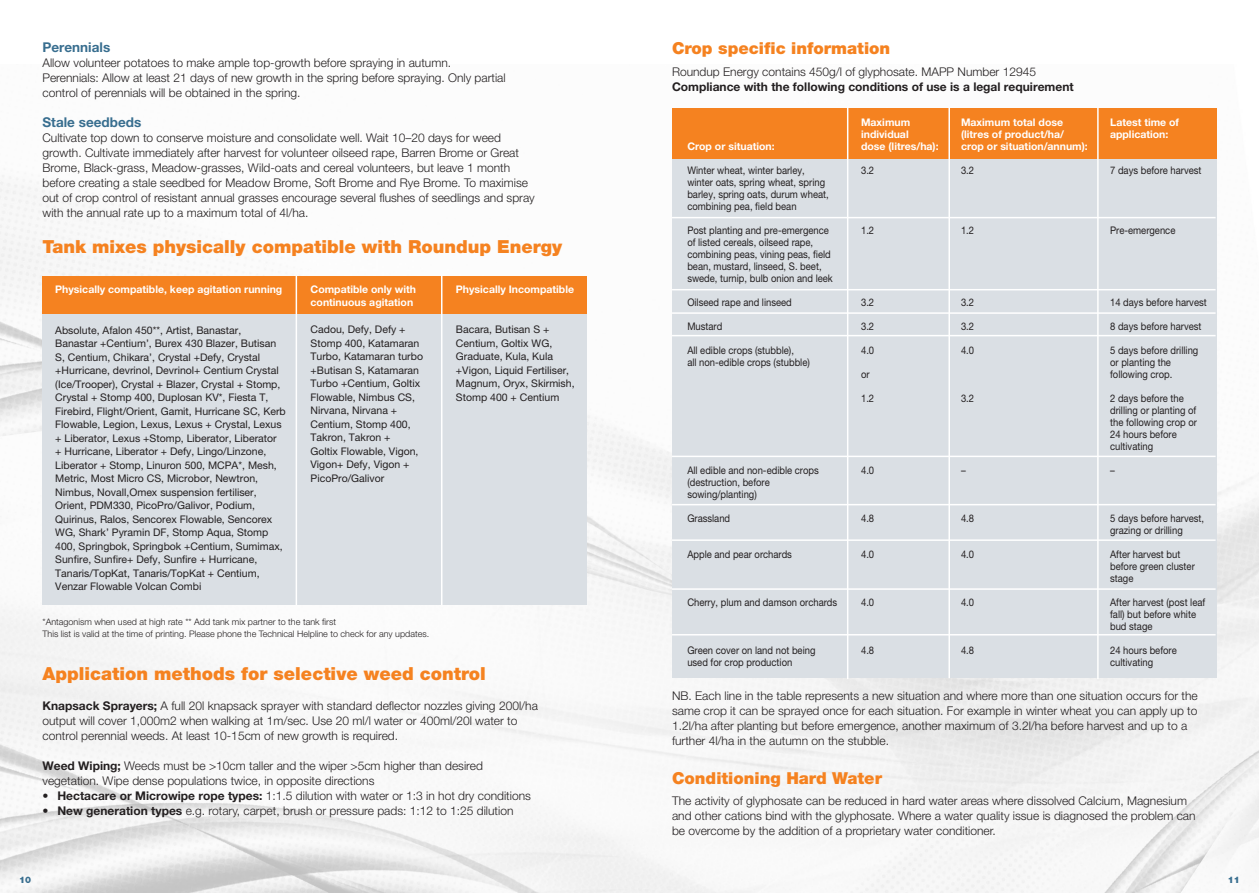
<style>
.page{position:relative;width:1259px;height:893px;background:#fff}
.page>*{position:absolute;margin:0;border:0;box-sizing:border-box;transform-origin:0 0}
.t1{font:900 18px "Helvetica Neue LT Pro";color:#f58220}
.t2{font:900 16.5px "Helvetica Neue LT Pro";color:#f58220}
.t3{font:700 13.5px "Helvetica Neue LT Pro";color:#386e8f}
.t4{font:300 12px/15px "Helvetica Neue LT Pro";color:#231f20}
.t5{font:700 12px "Helvetica Neue LT Pro";color:#231f20}
.t6{font:10.5px/13.5px "Helvetica Neue LT Pro";color:#231f20}
.t7{font:10.5px/12px "Helvetica Neue LT Pro";color:#231f20;scale:.9 1}
.t8{font:700 10.5px/12px "Helvetica Neue LT Pro";color:#fff}
.t9{font:300 9px/12px "Helvetica Neue LT Pro";color:#231f20}
.t10{font:900 9px "Helvetica Neue LT Pro";color:#386e8f}
.s1{font-weight:700}
</style>
<div class="page">
<img style="left:0;top:108px;width:1259px;height:785px">
<div style="left:43px;top:297px;width:544px;height:308px;background:#dadfe4"></div>
<div style="left:43px;top:276px;width:544px;height:38px;background:#f58220"></div>
<hr style="left:441px;top:276px;width:1px;height:329px;background:#fff">
<hr style="left:296px;top:276px;width:1px;height:329px;background:#fff">
<div style="left:672px;top:146px;width:544px;height:532px;background:#dadfe4"></div>
<div style="left:672px;top:108px;width:544px;height:51px;background:#f58220"></div>
<hr style="left:847px;top:106px;width:1px;height:573px;background:#fff">
<hr style="left:948px;top:107px;width:2px;height:571px;background:#fff">
<hr style="left:1097px;top:107px;width:1px;height:572px;background:#fff">
<hr style="left:672px;top:217px;width:543px;height:1px;background:#fff">
<hr style="left:672px;top:289px;width:543px;height:1px;background:#fff">
<hr style="left:672px;top:312px;width:543px;height:2px;background:#fff">
<hr style="left:672px;top:335px;width:543px;height:1px;background:#fff">
<hr style="left:672px;top:456px;width:543px;height:1px;background:#fff">
<hr style="left:672px;top:504px;width:543px;height:1px;background:#fff">
<hr style="left:672px;top:539px;width:543px;height:2px;background:#fff">
<hr style="left:672px;top:588px;width:543px;height:2px;background:#fff">
<hr style="left:672px;top:634px;width:543px;height:1px;background:#fff">
<p class="t3" style="left:43px;top:39px;width:69px">Perennials</p>
<p class="t4" style="left:43px;top:55px;width:465px">Allow volunteer potatoes to make ample top-growth before spraying in autumn.<br>Perennials: Allow at least 21 days of new growth in the spring before spraying. Only partial control of perennials will be obtained in the spring.</p>
<p class="t3" style="left:43px;top:114px;width:100px">Stale seedbeds</p>
<p class="t4" style="left:43px;top:130px;width:494px">Cultivate top down to conserve moisture and consolidate well. Wait 10–20 days for weed growth. Cultivate immediately after harvest for volunteer oilseed rape, Barren Brome or Great Brome, Black-grass, Meadow-grasses, Wild-oats and cereal volunteers, but leave 1 month before creating a stale seedbed for Meadow Brome, Soft Brome and Rye Brome. To maximise out of crop control of resistant annual grasses encourage several flushes of seedlings and spray with the annual rate up to a maximum total of 4l/ha.</p>
<h1 class="t1" style="left:43px;top:236px;width:521px">Tank mixes physically compatible with Roundup Energy</h1>
<p class="t8" style="left:55px;top:283px;width:229px">Physically compatible, keep agitation running</p>
<p class="t6" style="left:55px;top:323px;width:232px">Absolute, Afalon 450**, Artist, Banastar, Banastar +Centium’, Burex 430 Blazer, Butisan S, Centium, Chikara’, Crystal +Defy, Crystal +Hurricane, devrinol, Devrinol+ Centium Crystal (Ice/Trooper), Crystal + Blazer, Crystal + Stomp, Crystal + Stomp 400, Duplosan KV*, Fiesta T, Firebird, Flight/Orient, Gamit, Hurricane SC, Kerb Flowable, Legion, Lexus, Lexus + Crystal, Lexus + Liberator, Lexus +Stomp, Liberator, Liberator<br>+ Hurricane, Liberator + Defy, Lingo/Linzone, Liberator + Stomp, Linuron 500, MCPA*, Mesh, Metric, Most Micro CS, Microbor, Newtron, Nimbus, Novall,Omex suspension fertiliser, Orient, PDM330, PicoPro/Galivor, Podium, Quirinus, Ralos, Sencorex Flowable, Sencorex WG, Shark’ Pyramin DF, Stomp Aqua, Stomp 400, Springbok, Springbok +Centium, Sumimax, Sunfire, Sunfire+ Defy, Sunfire + Hurricane, Tanaris/TopKat, Tanaris/TopKat + Centium, Venzar Flowable Volcan Combi</p>
<p class="t8" style="left:310px;top:282px;width:107px;line-height:13.5px">Compatible only with continuous agitation</p>
<p class="t6" style="left:310px;top:323px;width:114px">Cadou, Defy, Defy +<br>Stomp 400, Katamaran<br>Turbo, Katamaran turbo +Butisan S, Katamaran<br>Turbo +Centium, Goltix<br>Flowable, Nimbus CS,<br>Nirvana, Nirvana +<br>Centium, Stomp 400,<br>Takron, Takron +<br>Goltix Flowable, Vigon,<br>Vigon+ Defy, Vigon +<br>PicoPro/Galivor</p>
<p class="t9" style="left:43px;top:616px;width:388px">*Antagonism when used at high rate ** Add tank mix partner to the tank first<br>This list is valid at the time of printing. Please phone the Technical Helpline to check for any updates.</p>
<p class="t8" style="left:456px;top:283px;width:120px">Physically Incompatible</p>
<p class="t6" style="left:456px;top:323px;width:120px">Bacara, Butisan S +<br>Centium, Goltix WG,<br>Graduate, Kula, Kula +Vigon, Liquid Fertiliser,<br>Magnum, Oryx, Skirmish,<br>Stomp 400 + Centium</p>
<h1 class="t1" style="left:43px;top:663px;width:445px">Application methods for selective weed control</h1>
<p class="t4" style="left:43px;top:698px;width:497px"><span class="s1">Knapsack Sprayers;</span> A full 20l knapsack sprayer with standard deflector nozzles giving 200l/ha output will cover 1,000m2 when walking at 1m/sec. Use 20 ml/l water or 400ml/20l water to control perennial weeds. At least 10-15cm of new growth is required.</p>
<p class="t4" style="left:43px;top:758px;width:442px"><span class="s1">Weed Wiping;</span> Weeds must be &gt;10cm taller and the wiper &gt;5cm higher than desired vegetation. Wipe dense populations twice, in opposite directions</p>
<p class="t4" style="left:43px;top:788px;width:490px"><span class="s1">• Hectacare or Microwipe rope types:</span> 1:1.5 dilution with water or 1:3 in hot dry conditions</p>
<p class="t4" style="left:43px;top:803px;width:472px"><span class="s1">• New generation types</span> e.g. rotary, carpet, brush or pressure pads: 1:12 to 1:25 dilution</p>
<h2 class="t2" style="left:672px;top:39px;width:220px">Crop specific information</h2>
<p class="t4" style="left:672px;top:64px;width:365px">Roundup Energy contains 450g/l of glyphosate. MAPP Number 12945</p>
<p class="t5" style="left:672px;top:79px;width:403px">Compliance with the following conditions of use is a legal requirement</p>
<p class="t8" style="left:687px;top:140px;width:89px">Crop or situation:</p>
<p class="t7" style="left:687px;top:164px;width:159px">Winter wheat, winter barley, winter oats, spring wheat, spring barley, spring oats, durum wheat, combining pea, field bean</p>
<p class="t7" style="left:687px;top:224px;width:163px">Post planting and pre-emergence of listed cereals, oilseed rape, combining peas, vining peas, field bean, mustard, linseed, S. beet, swede, turnip, bulb onion and leek</p>
<p class="t7" style="left:687px;top:296px;width:118px">Oilseed rape and linseed</p>
<p class="t7" style="left:687px;top:320px;width:40px">Mustard</p>
<p class="t7" style="left:687px;top:344px;width:138px">All edible crops (stubble),<br>all non-edible crops (stubble)</p>
<p class="t8" style="left:861px;top:116px;width:79px">Maximum individual<br>dose (litres/ha):</p>
<p class="t7" style="left:861px;top:164px;width:16px">3.2</p>
<p class="t7" style="left:861px;top:224px;width:16px">1.2</p>
<p class="t8" style="left:961px;top:116px;width:128px">Maximum total dose (litres of product/ha/ crop or situation/annum):</p>
<p class="t7" style="left:961px;top:164px;width:16px">3.2</p>
<p class="t7" style="left:961px;top:224px;width:16px">1.2</p>
<p class="t7" style="left:861px;top:296px;width:16px">3.2</p>
<p class="t7" style="left:861px;top:320px;width:16px">3.2</p>
<p class="t7" style="left:861px;top:344px;width:16px">4.0</p>
<p class="t7" style="left:861px;top:368px;width:11px">or</p>
<p class="t7" style="left:861px;top:392px;width:16px">1.2</p>
<p class="t7" style="left:961px;top:296px;width:16px">3.2</p>
<p class="t7" style="left:961px;top:320px;width:16px">3.2</p>
<p class="t7" style="left:961px;top:344px;width:16px">4.0</p>
<p class="t7" style="left:961px;top:392px;width:16px">3.2</p>
<p class="t7" style="left:687px;top:464px;width:148px">All edible and non-edible crops (destruction, before sowing/planting)</p>
<p class="t7" style="left:687px;top:512px;width:49px">Grassland</p>
<p class="t7" style="left:687px;top:548px;width:118px">Apple and pear orchards</p>
<p class="t7" style="left:687px;top:596px;width:168px">Cherry, plum and damson orchards</p>
<p class="t7" style="left:687px;top:644px;width:144px">Green cover on land not being used for crop production</p>
<p class="t7" style="left:861px;top:464px;width:16px">4.0</p>
<p class="t7" style="left:861px;top:512px;width:16px">4.8</p>
<p class="t7" style="left:861px;top:548px;width:16px">4.0</p>
<p class="t7" style="left:861px;top:596px;width:16px">4.0</p>
<p class="t7" style="left:861px;top:644px;width:16px">4.8</p>
<p class="t7" style="left:961px;top:464px;width:7px">–</p>
<p class="t7" style="left:961px;top:512px;width:16px">4.8</p>
<p class="t7" style="left:961px;top:548px;width:16px">4.0</p>
<p class="t7" style="left:961px;top:596px;width:16px">4.0</p>
<p class="t7" style="left:961px;top:644px;width:16px">4.8</p>
<p class="t8" style="left:1110px;top:116px;width:71px">Latest time of application:</p>
<p class="t7" style="left:1110px;top:164px;width:103px">7 days before harvest</p>
<p class="t7" style="left:1110px;top:224px;width:74px">Pre-emergence</p>
<p class="t7" style="left:1110px;top:296px;width:109px">14 days before harvest</p>
<p class="t7" style="left:1110px;top:320px;width:103px">8 days before harvest</p>
<p class="t7" style="left:1110px;top:344px;width:100px">5 days before drilling or planting the following crop.</p>
<p class="t7" style="left:1110px;top:392px;width:98px">2 days before the drilling or planting of the following crop or<br>24 hours before cultivating</p>
<p class="t7" style="left:1110px;top:464px;width:7px">–</p>
<p class="t7" style="left:1110px;top:512px;width:106px">5 days before harvest, grazing or drilling</p>
<p class="t7" style="left:1110px;top:548px;width:96px">After harvest but before green cluster stage</p>
<p class="t7" style="left:1110px;top:596px;width:107px">After harvest (post leaf fall) but before white bud stage</p>
<p class="t7" style="left:1110px;top:644px;width:76px">24 hours before cultivating</p>
<p class="t4" style="left:672px;top:688px;width:527px">NB. Each line in the table represents a new situation and where more than one situation occurs for the same crop it can be sprayed once for each situation. For example in winter wheat you can apply up to 1.2l/ha after planting but before emergence, another maximum of 3.2l/ha before harvest and up to a further 4l/ha in the autumn on the stubble.</p>
<h2 class="t2" style="left:672px;top:768px;width:211px">Conditioning Hard Water</h2>
<p class="t4" style="left:672px;top:793px;width:525px">The activity of glyphosate can be reduced in hard water areas where dissolved Calcium, Magnesium and other cations bind with the glyphosate. Where a water quality issue is diagnosed the problem can be overcome by the addition of a proprietary water conditioner.</p>
<p class="t10" style="left:19px;top:875px;width:14px">10</p>
<p class="t10" style="left:1227px;top:875px;width:14px">11</p>
</div>
